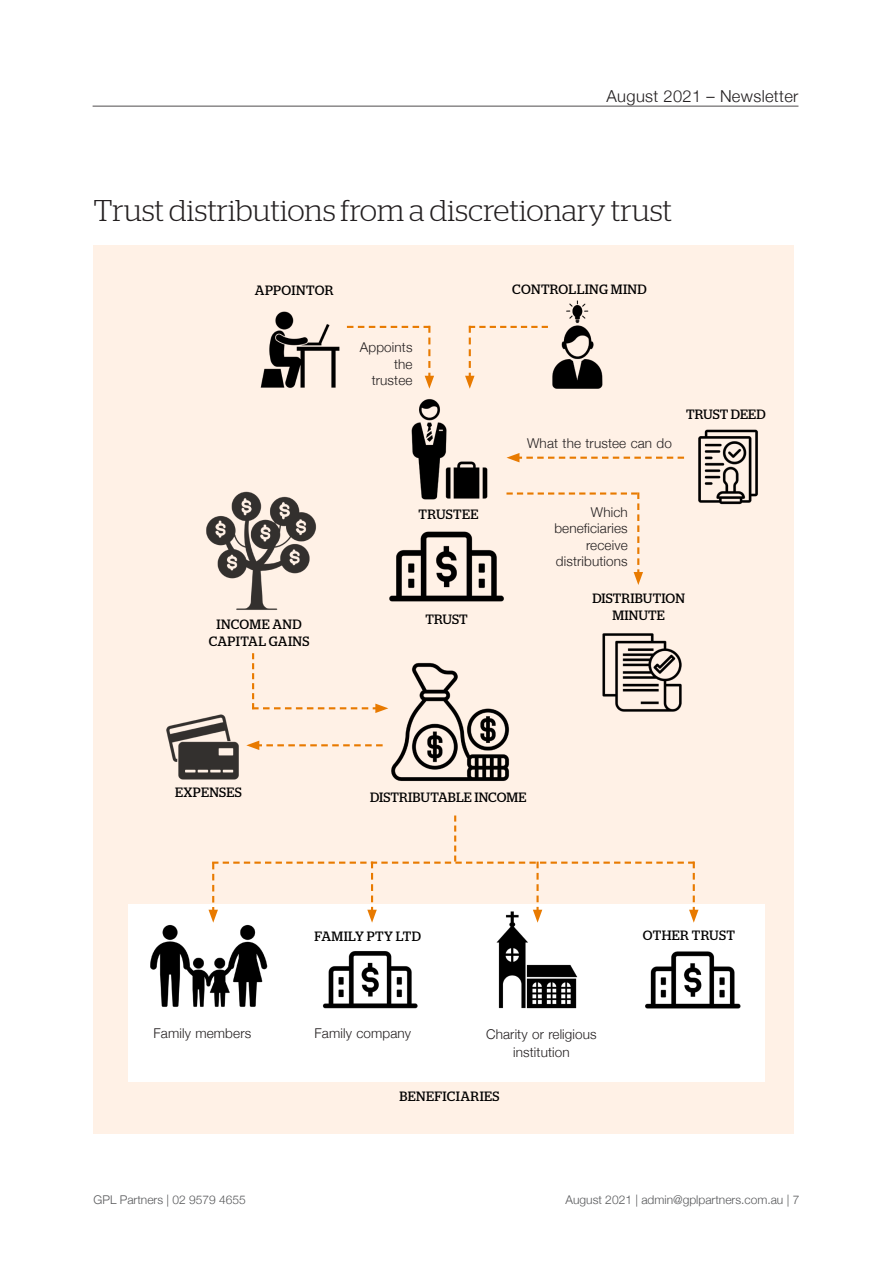
<style>
.page{position:relative;width:893px;height:1263px;background:#fff}
.page>*{position:absolute;margin:0;border:0;box-sizing:border-box;transform-origin:0 0}
.t1{font:300 30px "Stag";color:#231f20}
.t2{font:300 16.5px "Helvetica Neue";letter-spacing:.02em;color:#231f20}
.t3{font:13.5px/16.5px "Stag";letter-spacing:.02em;color:#000;text-align:center}
.t4{font:300 13.5px/16.5px "Helvetica Neue";letter-spacing:.01em;color:#231f20;text-align:right}
.t5{font:13.5px "Stag";color:#000}
.t6{font:300 12px "Helvetica Neue";color:#57585a}
</style>
<div class="page">
<hr style="left:93px;top:106px;width:705px;height:1px;background:#231f20">
<div style="left:94px;top:246px;width:700px;height:888px;background:#fff1e6"></div>
<div style="left:128px;top:904px;width:636px;height:178px;background:#fff"></div>
<img style="left:150px;top:924px;width:118px;height:83px">
<img style="left:496px;top:923px;width:82px;height:86px">
<img style="left:521px;top:300px;width:82px;height:89px">
<img style="left:698px;top:429px;width:60px;height:76px">
<img style="left:166px;top:714px;width:73px;height:66px">
<img style="left:260px;top:311px;width:94px;height:77px">
<img style="left:206px;top:491px;width:110px;height:119px">
<img style="left:602px;top:633px;width:80px;height:79px">
<img style="left:388px;top:662px;width:122px;height:119px">
<img style="left:411px;top:399px;width:109px;height:101px">
<img style="left:389px;top:531px;width:115px;height:71px">
<img style="left:645px;top:951px;width:96px;height:58px">
<img style="left:322px;top:951px;width:96px;height:58px">
<svg style="left:208px;top:815px;width:490px;height:108px"></svg>
<svg style="left:347px;top:326px;width:87px;height:63px"></svg>
<svg style="left:465px;top:326px;width:83px;height:63px"></svg>
<svg style="left:506px;top:453px;width:178px;height:9px"></svg>
<svg style="left:506px;top:492px;width:137px;height:93px"></svg>
<svg style="left:246px;top:741px;width:137px;height:9px"></svg>
<svg style="left:252px;top:653px;width:136px;height:60px"></svg>
<p class="t2" style="left:607px;top:83px;width:193px">August 2021 – Newsletter</p>
<h1 class="t1" style="left:94px;top:193px;width:580px">Trust distributions from a discretionary trust</h1>
<p class="t3" style="left:255px;top:282px;width:80px">APPOINTOR</p>
<p class="t4" style="left:360px;top:338px;width:54px">Appoints the trustee</p>
<p class="t3" style="left:209px;top:616px;width:102px">INCOME AND<br>CAPITAL GAINS</p>
<p class="t3" style="left:419px;top:506px;width:61px">TRUSTEE</p>
<p class="t3" style="left:425px;top:610px;width:44px">TRUST</p>
<p class="t3" style="left:512px;top:281px;width:136px">CONTROLLING MIND</p>
<p class="t4" style="left:527px;top:434px;width:146px">What the trustee can do</p>
<p class="t5" style="left:686px;top:407px;width:81px">TRUST DEED</p>
<p class="t4" style="left:554px;top:503px;width:75px">Which beneficiaries receive distributions</p>
<p class="t3" style="left:592px;top:590px;width:94px">DISTRIBUTION<br>MINUTE</p>
<p class="t3" style="left:175px;top:784px;width:68px">EXPENSES</p>
<p class="t3" style="left:370px;top:789px;width:158px">DISTRIBUTABLE INCOME</p>
<p class="t3" style="left:315px;top:928px;width:108px">FAMILY PTY LTD</p>
<p class="t3" style="left:643px;top:926px;width:94px">OTHER TRUST</p>
<p class="t4" style="left:154px;top:1024px;width:99px">Family members</p>
<p class="t4" style="left:486px;top:1024px;width:112px;line-height:18px;text-align:center">Charity or religious institution</p>
<p class="t4" style="left:315px;top:1024px;width:98px">Family company</p>
<p class="t3" style="left:399px;top:1088px;width:102px">BENEFICIARIES</p>
<p class="t6" style="left:94px;top:1190px;width:154px">GPL Partners | 02 9579 4655</p>
<p class="t6" style="left:565px;top:1190px;width:235px">August 2021 | admin@gplpartners.com.au | 7</p>
</div>
